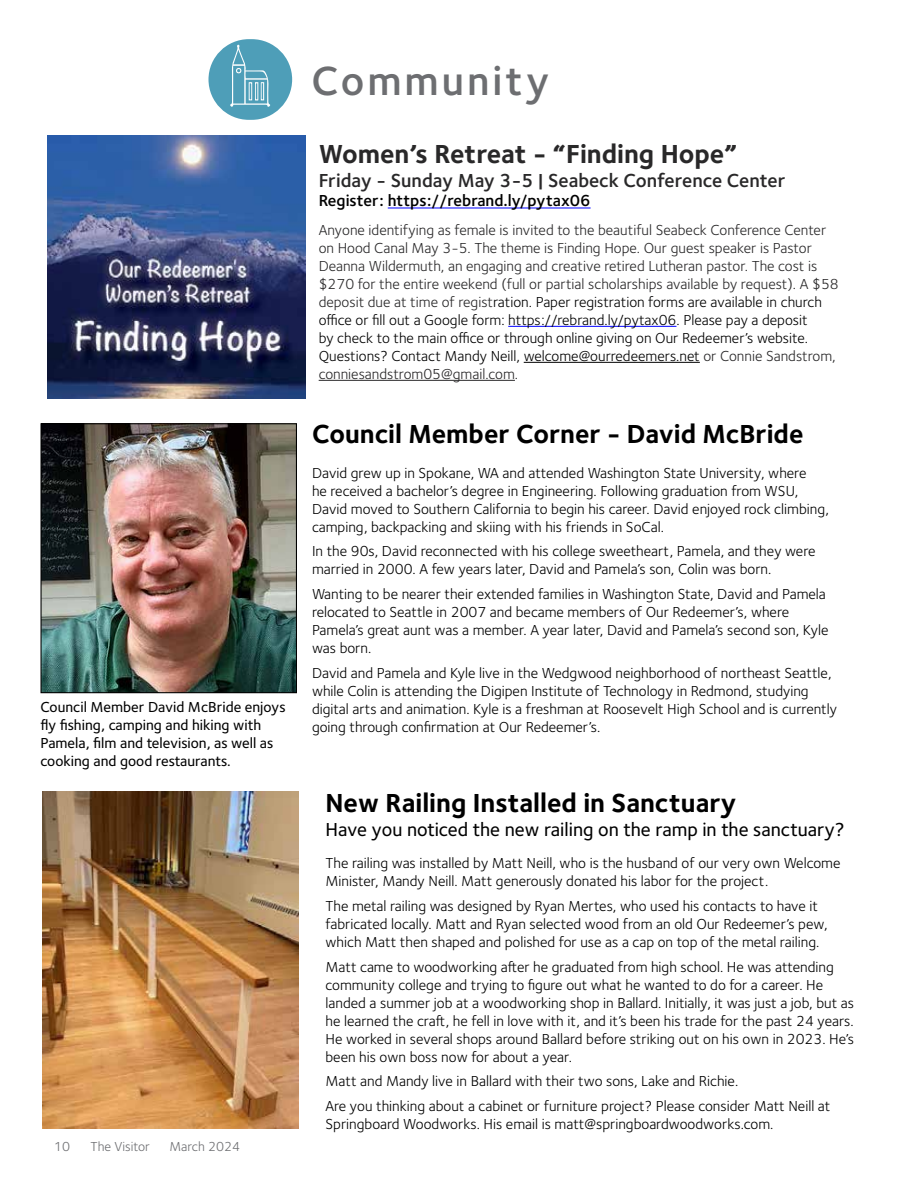
<style>
.page{position:relative;width:918px;height:1188px;background:#fff}
.page>*{position:absolute;margin:0;border:0;box-sizing:border-box;transform-origin:0 0}
.t1{font:600 42px "Foundry Sterling";letter-spacing:.07em;color:#6d6e71}
.t2{font:700 27px "Foundry Sterling";color:#000}
.t3{font:700 27px "Foundry Sterling";color:#292829}
.t4{font:500 19.5px "Foundry Sterling";color:#000}
.t5{font:600 19.5px "Foundry Sterling";color:#292829}
.t6{font:600 16.5px "Foundry Sterling";color:#000}
.t7{font:15px/18px "Foundry Sterling";color:#000}
.t8{font:15px/18px "Foundry Sterling";color:#292829}
.t9{font:500 15px/18px "Foundry Sterling";color:#000}
.t10{font:13.5px "Foundry Sterling";color:#6d6e71}
.s1{color:#000}
</style>
<div class="page">
<img style="left:43px;top:425px;width:252px;height:266px">
<div style="left:41px;top:423px;width:256px;height:270px;border:1px solid #000"></div>
<div style="left:209px;top:39px;width:83px;height:81px;background:#4e9eb8;border-radius:40px"></div>
<svg style="left:230px;top:45px;width:41px;height:62px"></svg>
<img style="left:42px;top:791px;width:256px;height:338px">
<hr style="left:388px;top:208px;width:203px;height:1px;background:#00f">
<hr style="left:508px;top:326px;width:168px;height:1px;background:#00f">
<hr style="left:524px;top:362px;width:176px;height:1px;background:#000">
<hr style="left:319px;top:380px;width:196px;height:1px;background:#292829">
<img style="left:47px;top:136px;width:258px;height:262px">
<p class="t9" style="left:40px;top:698px;width:247px">Council Member David McBride enjoys fly fishing, camping and hiking with Pamela, film and television, as well as cooking and good restaurants.</p>
<p class="t10" style="left:54px;top:1139px;width:18px">10</p>
<p class="t10" style="left:91px;top:1139px;width:61px">The Visitor</p>
<p class="t10" style="left:170px;top:1139px;width:72px">March 2024</p>
<h1 class="t1" style="left:311px;top:56px;width:239px">Community</h1>
<h2 class="t3" style="left:319px;top:138px;width:420px">Women’s Retreat - “Finding Hope”</h2>
<h3 class="t5" style="left:319px;top:168px;width:468px">Friday - Sunday May 3-5 | Seabeck Conference Center</h3>
<p class="t6" style="left:319px;top:191px;width:273px">Register: https://rebrand.ly/pytax06</p>
<p class="t8" style="left:319px;top:221px;width:522px">Anyone identifying as female is invited to the beautiful Seabeck Conference Center on Hood Canal May 3-5. The theme is Finding Hope. Our guest speaker is Pastor Deanna Wildermuth, an engaging and creative retired Lutheran pastor. The cost is $270 for the entire weekend (full or partial scholarships available by request). A $58 deposit due at time of regist<span class="s1">ration. Paper registration forms are available in church office or fill out a Google form: https://rebrand.ly/pytax06. Please pay a deposit<br>by check to the main office or through online giving on Our Redeemer’s website.<br>Questions? Contact Mandy Neill, welcome@ourredeemers.net</span> or Connie Sandstrom, conniesandstrom05@gmail.com.</p>
<h2 class="t2" style="left:312px;top:418px;width:493px">Council Member Corner - David McBride</h2>
<p class="t7" style="left:312px;top:464px;width:519px">David grew up in Spokane, WA and attended Washington State University, where<br>he received a bachelor’s degree in Engineering. Following graduation from WSU, David moved to Southern California to begin his career. David enjoyed rock climbing, camping, backpacking and skiing with his friends in SoCal.</p>
<p class="t7" style="left:312px;top:543px;width:505px">In the 90s, David reconnected with his college sweetheart, Pamela, and they were married in 2000. A few years later, David and Pamela’s son, Colin was born.</p>
<p class="t7" style="left:312px;top:585px;width:518px">Wanting to be nearer their extended families in Washington State, David and Pamela relocated to Seattle in 2007 and became members of Our Redeemer’s, where Pamela’s great aunt was a member. A year later, David and Pamela’s second son, Kyle was born.</p>
<p class="t7" style="left:312px;top:664px;width:527px">David and Pamela and Kyle live in the Wedgwood neighborhood of northeast Seattle, while Colin is attending the Digipen Institute of Technology in Redmond, studying digital arts and animation. Kyle is a freshman at Roosevelt High School and is currently going through confirmation at Our Redeemer’s.</p>
<h2 class="t2" style="left:326px;top:787px;width:412px">New Railing Installed in Sanctuary</h2>
<h3 class="t4" style="left:326px;top:818px;width:521px">Have you noticed the new railing on the ramp in the sanctuary?</h3>
<p class="t7" style="left:326px;top:854px;width:516px">The railing was installed by Matt Neill, who is the husband of our very own Welcome<br>Minister, Mandy Neill. Matt generously donated his labor for the project.</p>
<p class="t7" style="left:326px;top:897px;width:504px">The metal railing was designed by Ryan Mertes, who used his contacts to have it fabricated locally. Matt and Ryan selected wood from an old Our Redeemer’s pew, which Matt then shaped and polished for use as a cap on top of the metal railing.</p>
<p class="t7" style="left:326px;top:958px;width:530px">Matt came to woodworking after he graduated from high school. He was attending community college and trying to figure out what he wanted to do for a career. He landed a summer job at a woodworking shop in Ballard. Initially, it was just a job, but as he learned the craft, he fell in love with it, and it’s been his trade for the past 24 years.<br>He worked in several shops around Ballard before striking out on his own in 2023. He’s been his own boss now for about a year.</p>
<p class="t7" style="left:326px;top:1069px;width:506px;line-height:24.8px">Matt and Mandy live in Ballard with their two sons, Lake and Richie.<br>Are you thinking about a cabinet or furniture project? Please consider Matt Neill at</p>
<p class="t7" style="left:326px;top:1115px;width:449px">Springboard Woodworks. His email is matt@springboardwoodworks.com.</p>
</div>
